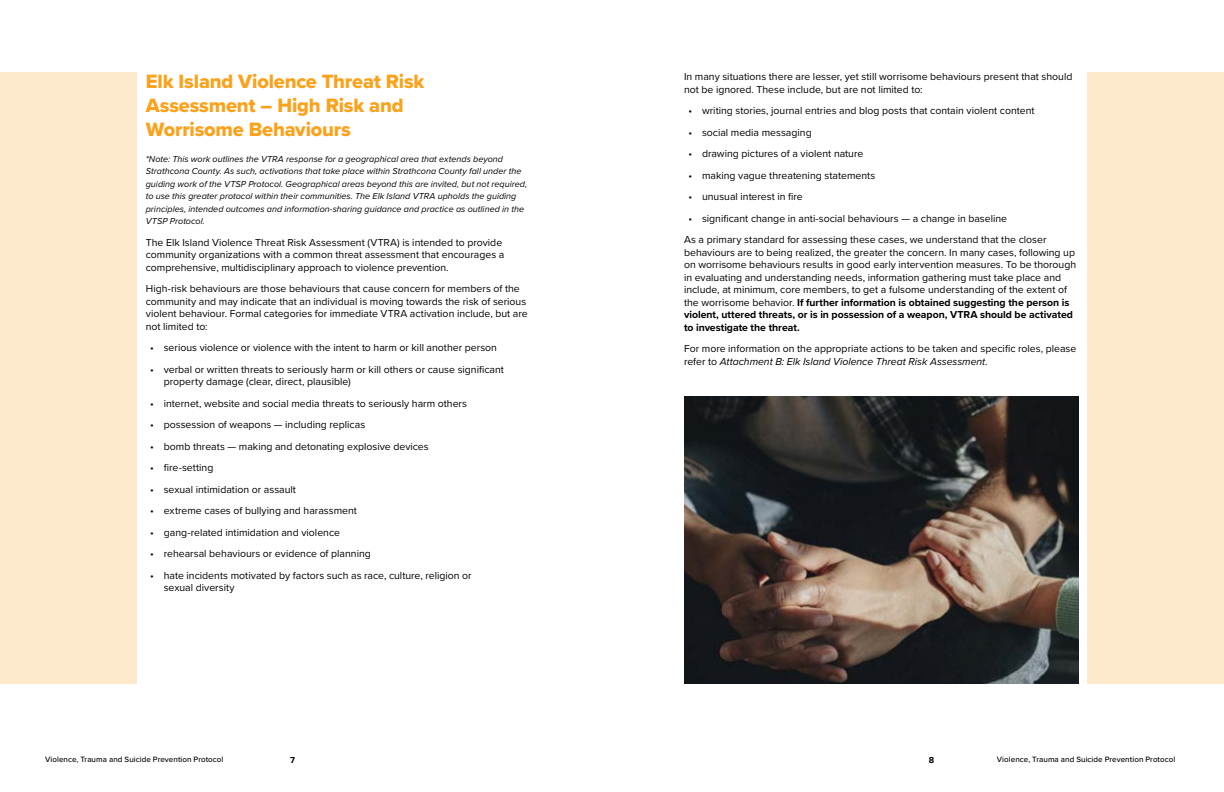
<style>
.page{position:relative;width:1224px;height:792px;background:#fff}
.page>*{position:absolute;margin:0;border:0;box-sizing:border-box;transform-origin:0 0}
.t1{font:20px/24px "Proxima Nova Extrabld";letter-spacing:-.01em;color:#faa21b}
.t2{font:10.5px/12.5px "Proxima Nova";color:#000}
.t3{font:italic 9px/12.5px "Proxima Nova";letter-spacing:.005em;color:#000}
.t4{font:700 9px "Proxima Nova";color:#000}
.t5{font:500 8px "Proxima Nova";letter-spacing:.01em;color:#000}
.s1{font-weight:700}
.s2{font-style:italic}
</style>
<div class="page">
<div style="left:0;top:72px;width:136px;height:612px;background:#ffe9cc"></div>
<div style="left:1088px;top:72px;width:136px;height:612px;background:#ffe9cc"></div>
<img style="left:684px;top:396px;width:394px;height:288px">
<h1 class="t1" style="left:146px;top:69px;width:280px">Elk Island Violence Threat Risk<br>Assessment – High Risk and<br>Worrisome Behaviours</h1>
<p class="t3" style="left:146px;top:152px;width:383px">*Note: This work outlines the VTRA response for a geographical area that extends beyond Strathcona County. As such, activations that take place within Strathcona County fall under the guiding work of the VTSP Protocol. Geographical areas beyond this are invited, but not required, to use this greater protocol within their communities. The Elk Island VTRA upholds the guiding principles, intended outcomes and information-sharing guidance and practice as outlined in the VTSP Protocol.</p>
<p class="t2" style="left:146px;top:236px;width:360px">The Elk Island Violence Threat Risk Assessment (VTRA) is intended to provide community organizations with a common threat assessment that encourages a comprehensive, multidisciplinary approach to violence prevention.</p>
<p class="t2" style="left:146px;top:282px;width:383px">High-risk behaviours are those behaviours that cause concern for members of the community and may indicate that an individual is moving towards the risk of serious violent behaviour. Formal categories for immediate VTRA activation include, but are not limited to:</p>
<p class="t2" style="left:150px;top:341px;width:348px">• serious violence or violence with the intent to harm or kill another person</p>
<p class="t2" style="left:164px;top:363px;width:342px;text-indent:-14px">• verbal or written threats to seriously harm or kill others or cause significant property damage (clear, direct, plausible)</p>
<p class="t2" style="left:150px;top:397px;width:318px">• internet, website and social media threats to seriously harm others</p>
<p class="t2" style="left:150px;top:418px;width:216px">• possession of weapons — including replicas</p>
<p class="t2" style="left:150px;top:440px;width:280px">• bomb threats — making and detonating explosive devices</p>
<p class="t2" style="left:150px;top:461px;width:65px">• fire-setting</p>
<p class="t2" style="left:150px;top:483px;width:147px">• sexual intimidation or assault</p>
<p class="t2" style="left:150px;top:504px;width:208px">• extreme cases of bullying and harassment</p>
<p class="t2" style="left:150px;top:526px;width:191px">• gang-related intimidation and violence</p>
<p class="t2" style="left:150px;top:547px;width:222px">• rehearsal behaviours or evidence of planning</p>
<p class="t2" style="left:164px;top:569px;width:309px;text-indent:-14px">• hate incidents motivated by factors such as race, culture, religion or sexual diversity</p>
<p class="t2" style="left:684px;top:70px;width:390px">In many situations there are lesser, yet still worrisome behaviours present that should not be ignored. These include, but are not limited to:</p>
<p class="t2" style="left:689px;top:104px;width:348px">• writing stories, journal entries and blog posts that contain violent content</p>
<p class="t2" style="left:689px;top:126px;width:125px">• social media messaging</p>
<p class="t2" style="left:689px;top:147px;width:176px">• drawing pictures of a violent nature</p>
<p class="t2" style="left:689px;top:169px;width:188px">• making vague threatening statements</p>
<p class="t2" style="left:689px;top:190px;width:116px">• unusual interest in fire</p>
<p class="t2" style="left:684px;top:207px;width:364px;line-height:21.5px;text-indent:4px">• significant change in anti-social behaviours — a change in baseline<br>As a primary standard for assessing these cases, we understand that the closer</p>
<p class="t2" style="left:684px;top:246px;width:394px">behaviours are to being realized, the greater the concern. In many cases, following up on worrisome behaviours results in good early intervention measures. To be thorough in evaluating and understanding needs, information gathering must take place and include, at minimum, core members, to get a fulsome understanding of the extent of the worrisome behavior. <span class="s1">If further information is obtained suggesting the person is violent, uttered threats, or is in possession of a weapon, VTRA should be activated to investigate the threat.</span></p>
<p class="t2" style="left:684px;top:342px;width:394px">For more information on the appropriate actions to be taken and specific roles, please refer to <span class="s2">Attachment B: Elk Island Violence Threat Risk Assessment</span>.</p>
<p class="t5" style="left:45px;top:754px;width:180px">Violence, Trauma and Suicide Prevention Protocol</p>
<p class="t4" style="left:290px;top:753px;width:6px">7</p>
<p class="t4" style="left:929px;top:753px;width:7px">8</p>
<p class="t5" style="left:997px;top:754px;width:180px">Violence, Trauma and Suicide Prevention Protocol</p>
</div>
